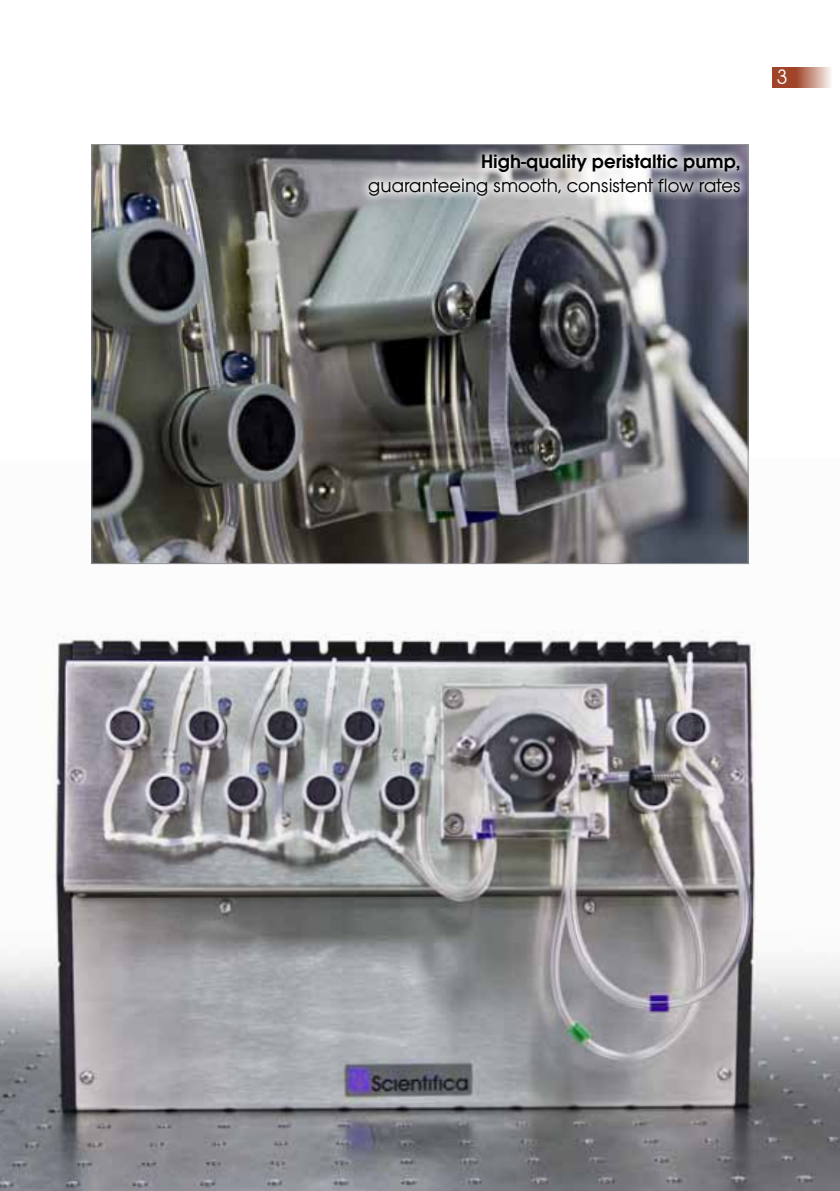
<style>
.page{position:relative;width:840px;height:1191px;background:#fff}
.page>*{position:absolute;margin:0;border:0;box-sizing:border-box;transform-origin:0 0}
.t1{font:20px "Avant Gar Got Itc TEE";color:#000}
.t2{font:600 20px "Avant Gar Got Itc TEE";color:#000}
.t3{font:20px "Avant Garde IT Cby BT";color:#fff}
</style>
<div class="page">
<svg style="left:772px;top:67px;width:59px;height:21px"></svg>
<img style="left:0;top:457px;width:839px;height:734px">
<img style="left:93px;top:146px;width:653px;height:416px">
<svg style="left:359px;top:144px;width:390px;height:61px"></svg>
<p class="t2" style="left:480px;top:149px;width:261px">High-quality peristaltic pump,</p>
<p class="t1" style="left:368px;top:173px;width:373px">guaranteeing smooth, consistent flow rates</p>
<p class="t3" style="left:775px;top:65px;width:13px">3</p>
</div>
